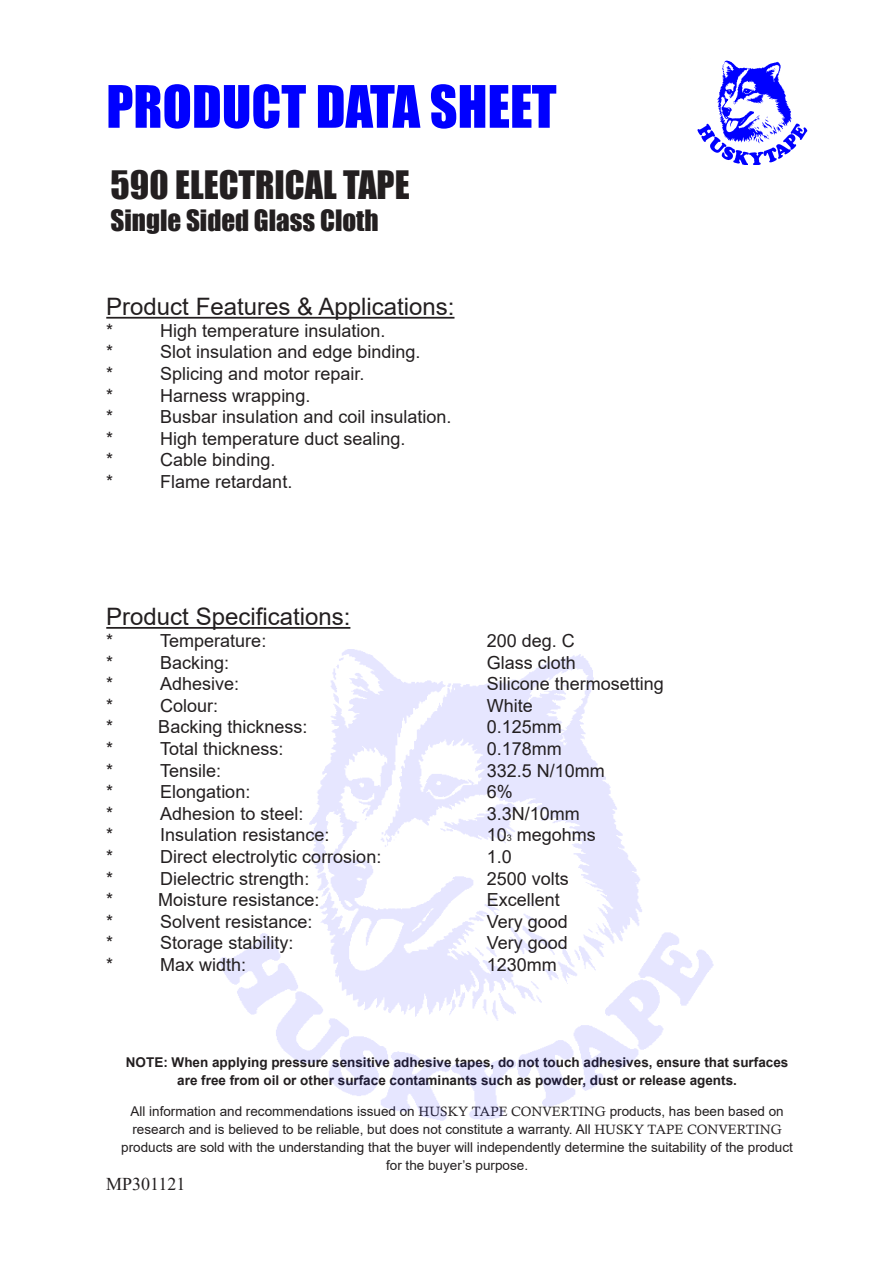
<style>
.page{position:relative;width:893px;height:1263px;background:#fff}
.page>*{position:absolute;margin:0;border:0;box-sizing:border-box;transform-origin:0 0}
.t1{font:54px "Impact";color:#00f}
.t2{font:36px "Impact";color:#231f20}
.t3{font:27px "Impact";color:#231f20}
.t4{font:24px "Arial";color:#231f20}
.t5{font:18px/21.6px "Arial";color:#231f20}
.t6{font:18px "Times New Roman";color:#231f20}
.t7{font:13.5px/18px "Arial";color:#231f20;text-align:center}
.t8{font:700 13.5px/18px "Arial";color:#231f20;text-align:center}
.s1{font-size:9px}
.s2{font-family:"Calisto"}
</style>
<div class="page">
<img style="left:697px;top:60px;width:110px;height:105px">
<img style="left:219px;top:649px;width:495px;height:472px">
<hr style="left:106px;top:317px;width:348px;height:2px;background:#231f20">
<hr style="left:106px;top:627px;width:244px;height:2px;background:#231f20">
<h1 class="t1" style="left:106px;top:65px;width:452px">PRODUCT DATA SHEET</h1>
<p class="t2" style="left:111px;top:156px;width:301px">590 ELECTRICAL TAPE</p>
<p class="t3" style="left:111px;top:199px;width:270px">Single Sided Glass Cloth</p>
<p class="t4" style="left:106px;top:290px;width:350px">Product Features &amp; Applications:</p>
<p class="t5" style="left:106px;top:320px;width:9px">*</p>
<p class="t5" style="left:160px;top:320px;width:227px">High temperature insulation.</p>
<p class="t5" style="left:106px;top:341px;width:9px">*</p>
<p class="t5" style="left:160px;top:341px;width:262px">Slot insulation and edge binding.</p>
<p class="t5" style="left:106px;top:363px;width:9px">*</p>
<p class="t5" style="left:160px;top:363px;width:206px">Splicing and motor repair.</p>
<p class="t5" style="left:106px;top:384px;width:9px">*</p>
<p class="t5" style="left:160px;top:384px;width:152px">Harness wrapping.</p>
<p class="t5" style="left:106px;top:406px;width:9px">*</p>
<p class="t5" style="left:160px;top:406px;width:293px">Busbar insulation and coil insulation.</p>
<p class="t5" style="left:106px;top:428px;width:9px">*</p>
<p class="t5" style="left:160px;top:428px;width:247px">High temperature duct sealing.</p>
<p class="t5" style="left:106px;top:449px;width:9px">*</p>
<p class="t5" style="left:160px;top:449px;width:117px">Cable binding.</p>
<p class="t5" style="left:106px;top:471px;width:9px">*</p>
<p class="t5" style="left:160px;top:471px;width:134px">Flame retardant.</p>
<p class="t4" style="left:106px;top:600px;width:246px">Product Specifications:</p>
<p class="t5" style="left:106px;top:630px;width:9px">*</p>
<p class="t5" style="left:160px;top:630px;width:108px">Temperature:</p>
<p class="t5" style="left:106px;top:651px;width:9px">*</p>
<p class="t5" style="left:160px;top:651px;width:71px">Backing:</p>
<p class="t5" style="left:106px;top:673px;width:9px">*</p>
<p class="t5" style="left:160px;top:673px;width:81px">Adhesive:</p>
<p class="t5" style="left:106px;top:694px;width:9px">*</p>
<p class="t5" style="left:160px;top:694px;width:60px">Colour:</p>
<p class="t5" style="left:106px;top:716px;width:9px">*</p>
<p class="t5" style="left:158px;top:716px;width:151px">Backing thickness:</p>
<p class="t5" style="left:106px;top:738px;width:9px">*</p>
<p class="t5" style="left:160px;top:738px;width:125px">Total thickness:</p>
<p class="t5" style="left:106px;top:759px;width:9px">*</p>
<p class="t5" style="left:160px;top:759px;width:63px">Tensile:</p>
<p class="t5" style="left:106px;top:781px;width:9px">*</p>
<p class="t5" style="left:160px;top:781px;width:92px">Elongation:</p>
<p class="t5" style="left:106px;top:802px;width:9px">*</p>
<p class="t5" style="left:160px;top:802px;width:145px">Adhesion to steel:</p>
<p class="t5" style="left:106px;top:824px;width:9px">*</p>
<p class="t5" style="left:160px;top:824px;width:171px">Insulation resistance:</p>
<p class="t5" style="left:106px;top:846px;width:9px">*</p>
<p class="t5" style="left:160px;top:846px;width:223px">Direct electrolytic corrosion:</p>
<p class="t5" style="left:106px;top:867px;width:9px">*</p>
<p class="t5" style="left:160px;top:867px;width:151px">Dielectric strength:</p>
<p class="t5" style="left:106px;top:889px;width:9px">*</p>
<p class="t5" style="left:158px;top:889px;width:163px">Moisture resistance:</p>
<p class="t5" style="left:106px;top:910px;width:9px">*</p>
<p class="t5" style="left:160px;top:910px;width:154px">Solvent resistance:</p>
<p class="t5" style="left:106px;top:932px;width:9px">*</p>
<p class="t5" style="left:160px;top:932px;width:135px">Storage stability:</p>
<p class="t5" style="left:106px;top:954px;width:9px">*</p>
<p class="t5" style="left:160px;top:954px;width:88px">Max width:</p>
<p class="t5" style="left:487px;top:630px;width:91px">200 deg. C<br>Glass cloth</p>
<p class="t5" style="left:487px;top:673px;width:179px">Silicone thermosetting</p>
<p class="t5" style="left:487px;top:694px;width:77px">White<br>0.125mm<br>0.178mm</p>
<p class="t5" style="left:487px;top:759px;width:120px">332.5 N/10mm<br>6%</p>
<p class="t5" style="left:487px;top:802px;width:111px">3.3N/10mm<br>10<span class="s1">3</span> megohms</p>
<p class="t5" style="left:487px;top:846px;width:27px">1.0</p>
<p class="t5" style="left:487px;top:867px;width:84px">2500 volts<br>Excellent<br>Very good</p>
<p class="t5" style="left:487px;top:932px;width:83px">Very good<br>1230mm</p>
<p class="t8" style="left:126px;top:1053px;width:664px">NOTE: When applying pressure sensitive adhesive tapes, do not touch adhesives, ensure that surfaces are free from oil or other surface contaminants such as powder, dust or release agents.</p>
<p class="t7" style="left:121px;top:1102px;width:673px">All information and recommendations issued on <span class="s2">HUSKY TAPE CONVERTING</span> products, has been based on research and is believed to be reliable, but does not constitute a warranty. All <span class="s2">HUSKY TAPE CONVERTING </span>products are sold with the understanding that the buyer will independently determine the suitability of the product for the buyer’s purpose.</p>
<p class="t6" style="left:106px;top:1172px;width:81px">MP301121</p>
</div>
